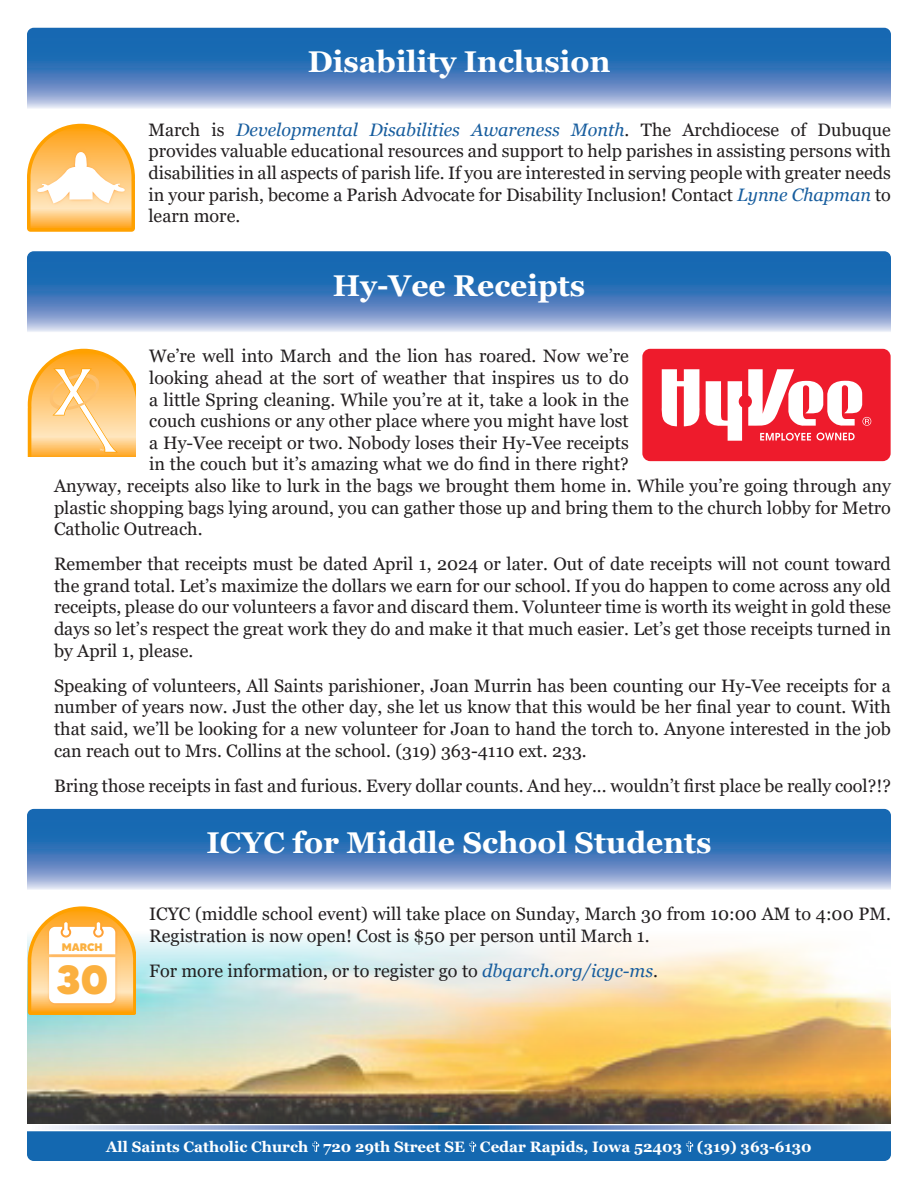
<style>
.page{position:relative;width:918px;height:1188px;background:#fff}
.page>*{position:absolute;margin:0;border:0;box-sizing:border-box;transform-origin:0 0}
.t1{font:800 40.65px "MADE Tommy Soft";color:#fbb03f}
.t2{font:700 30px "Georgia";color:#fff}
.t3{font:18px/21.6px "Georgia";color:#231f20;text-align:justify}
.t4{font:700 15px "Georgia";color:#fff}
.t5{font:800 10.95px "MADE Tommy Soft";color:#fbb03f}
.s1{font-style:italic;color:#175d9e}
</style>
<div class="page">
<svg style="left:45px;top:1125px;width:836px;height:5px;background:#93add6"></svg>
<div style="left:27px;top:1131px;width:864px;height:30px;background:#1468b0"></div>
<img style="left:27px;top:936px;width:864px;height:187px">
<svg style="left:28px;top:906px;width:108px;height:108px"></svg>
<svg style="left:28px;top:349px;width:108px;height:108px;background:#fecc7f"></svg>
<svg style="left:27px;top:809px;width:864px;height:81px;background:#4d83c0"></svg>
<svg style="left:27px;top:251px;width:864px;height:81px;background:#4c83c0"></svg>
<div style="left:642px;top:349px;width:249px;height:112px;background:#ee1b2c;border-radius:8px"></div>
<svg style="left:661px;top:369px;width:81px;height:72px"></svg>
<svg style="left:748px;top:369px;width:123px;height:57px"></svg>
<svg style="left:760px;top:433px;width:51px;height:8px"></svg>
<svg style="left:817px;top:433px;width:38px;height:7px"></svg>
<svg style="left:27px;top:28px;width:864px;height:81px;background:#4d83c0"></svg>
<svg style="left:27px;top:124px;width:108px;height:108px"></svg>
<p class="t2" style="left:308px;top:42px;width:304px">Disability Inclusion</p>
<p class="t3" style="left:148px;top:119px;width:744px">March is <span class="s1">Developmental Disabilities Awareness Month</span>. The Archdiocese of Dubuque provides valuable educational resources and support to help parishes in assisting persons with disabilities in all aspects of parish life. If you are interested in serving people with greater needs in your parish, become a Parish Advocate for Disability Inclusion! Contact <span class="s1">Lynne Chapman</span> to learn more.</p>
<p class="t2" style="left:333px;top:266px;width:254px">Hy-Vee Receipts</p>
<p class="t3" style="left:149px;top:346px;width:481px">We’re well into March and the lion has roared. Now we’re</p>
<p class="t3" style="left:149px;top:367px;width:481px">looking ahead at the sort of weather that inspires us to do</p>
<p class="t3" style="left:149px;top:389px;width:481px">a little Spring cleaning. While you’re at it, take a look in the</p>
<p class="t3" style="left:149px;top:411px;width:481px">couch cushions or any other place where you might have lost</p>
<p class="t3" style="left:149px;top:432px;width:481px">a Hy-Vee receipt or two. Nobody loses their Hy-Vee receipts</p>
<p class="t3" style="left:149px;top:454px;width:481px">in the couch but it’s amazing what we do find in there right?</p>
<p class="t3" style="left:54px;top:475px;width:838px">Anyway, receipts also like to lurk in the bags we brought them home in. While you’re going through any</p>
<p class="t3" style="left:54px;top:497px;width:838px">plastic shopping bags lying around, you can gather those up and bring them to the church lobby for Metro</p>
<p class="t3" style="left:54px;top:519px;width:150px">Catholic Outreach.</p>
<p class="t3" style="left:54px;top:554px;width:838px">Remember that receipts must be dated April 1, 2024 or later. Out of date receipts will not count toward the grand total. Let’s maximize the dollars we earn for our school. If you do happen to come across any old receipts, please do our volunteers a favor and discard them. Volunteer time is worth its weight in gold these days so let’s respect the great work they do and make it that much easier. Let’s get those receipts turned in by April 1, please.</p>
<p class="t3" style="left:54px;top:675px;width:839px">Speaking of volunteers, All Saints parishioner, Joan Murrin has been counting our Hy-Vee receipts for a number of years now. Just the other day, she let us know that this would be her final year to count. With that said, we’ll be looking for a new volunteer for Joan to hand the torch to. Anyone interested in the job can reach out to Mrs. Collins at the school. (319) 363-4110 ext. 233.</p>
<p class="t3" style="left:54px;top:775px;width:839px">Bring those receipts in fast and furious. Every dollar counts. And hey... wouldn’t first place be really cool?!?</p>
<p class="t5" style="left:62px;top:940px;width:43px">MARCH</p>
<p class="t1" style="left:56px;top:954px;width:53px">30</p>
<p class="t2" style="left:207px;top:824px;width:506px">ICYC for Middle School Students</p>
<p class="t3" style="left:149px;top:903px;width:743px">ICYC (middle school event) will take place on Sunday, March 30 from 10:00 AM to 4:00 PM.<br>Registration is now open! Cost is $50 per person until March 1.</p>
<p class="t3" style="left:149px;top:960px;width:510px">For more information, or to register go to <span class="s1">dbqarch.org/icyc-ms</span>.</p>
<p class="t4" style="left:106px;top:1137px;width:707px">All Saints Catholic Church 720 29th Street SE Cedar Rapids, Iowa 52403 (319) 363-6130</p>
</div>
